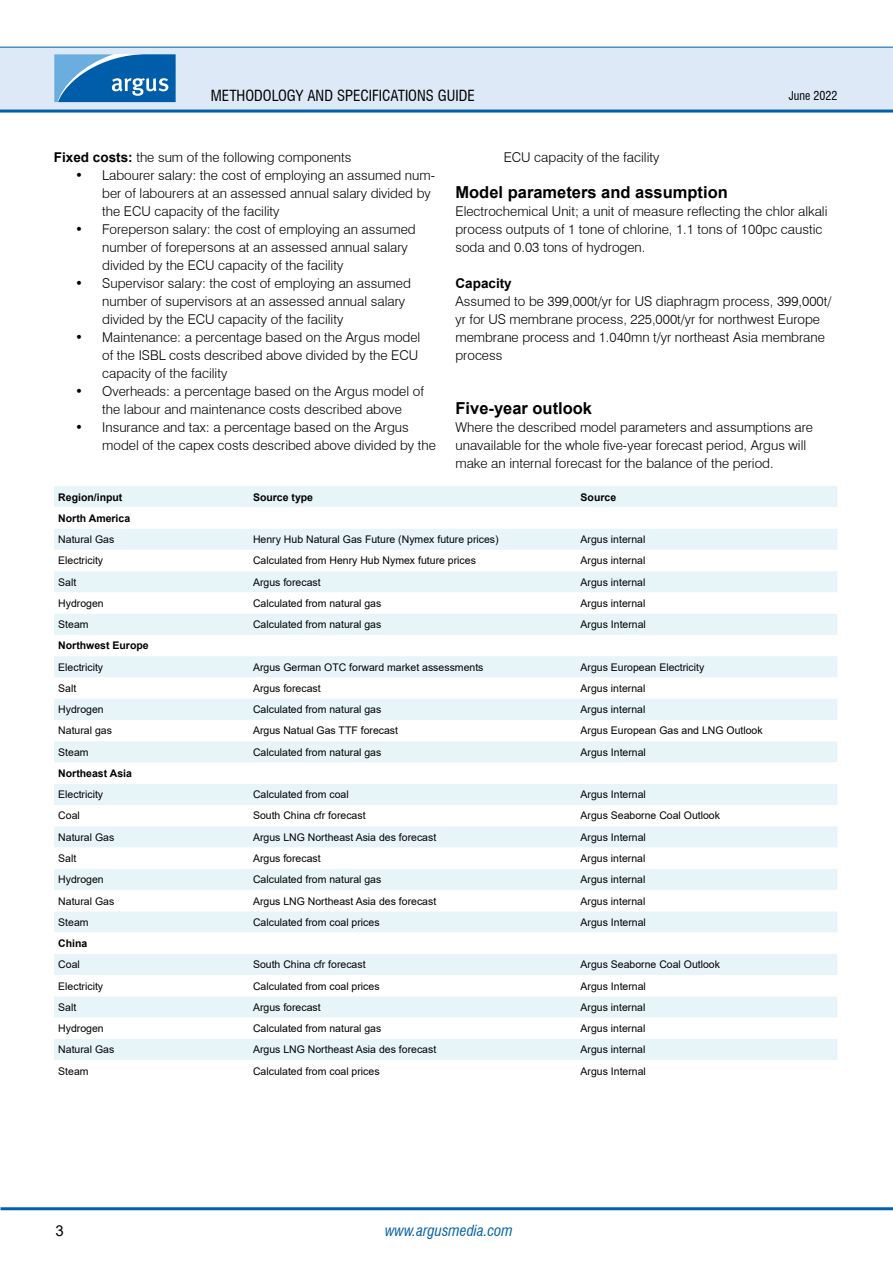
<style>
.page{position:relative;width:893px;height:1263px;background:#fff}
.page>*{position:absolute;margin:0;border:0;box-sizing:border-box;transform-origin:0 0}
.t1{font:700 16.5px "Arial";color:#000}
.t2{font:condensed 15px "Swiss 721 BT";color:#000}
.t3{font:italic condensed 15px "Swiss 721 BT";color:#0060a9}
.t4{font:15px "Arial";color:#000}
.t5{font:300 13.5px/18px "Swiss 721 BT";color:#000}
.t6{font:700 13.5px "Arial";color:#000}
.t7{font:condensed 12px "Swiss 721 BT";color:#000}
.t8{font:10.5px "Arial";color:#000}
.t9{font:700 10.5px "Arial";color:#000}
.s1{font-family:"Arial";font-weight:700}
</style>
<div class="page">
<div style="left:0;top:47px;width:893px;height:64px;background:#dee9f7"></div>
<hr style="left:0;top:110px;width:893px;height:3px;background:#0060a9">
<hr style="left:0;top:47px;width:893px;height:1px;background:#0060a9">
<hr style="left:1px;top:1207px;width:892px;height:3px;background:#0060a9">
<svg style="left:54px;top:54px;width:122px;height:48px"></svg>
<div style="left:54px;top:486px;width:783px;height:21px;background:#e7f5f9"></div>
<svg style="left:54px;top:529px;width:783px;height:531px;fill:#ebf5f9"></svg>
<p class="t2" style="left:211px;top:86px;width:265px">METHODOLOGY AND SPECIFICATIONS GUIDE</p>
<p class="t7" style="left:789px;top:88px;width:50px">JUNE 2022</p>
<p class="t5" style="left:54px;top:148px;width:299px"><span class="s1">Fixed costs:</span> the sum of the following components</p>
<p class="t5" style="left:102px;top:166px;width:334px;text-indent:-27px">• Labourer salary: the cost of employing an assumed num&shy;ber of labourers at an assessed annual salary divided by the ECU capacity of the facility</p>
<p class="t5" style="left:102px;top:220px;width:315px;text-indent:-27px">• Foreperson salary: the cost of employing an assumed number of forepersons at an assessed annual salary divided by the ECU capacity of the facility</p>
<p class="t5" style="left:102px;top:274px;width:310px;text-indent:-27px">• Supervisor salary: the cost of employing an assumed number of supervisors at an assessed annual salary divided by the ECU capacity of the facility</p>
<p class="t5" style="left:102px;top:328px;width:320px;text-indent:-27px">• Maintenance: a percentage based on the Argus model of the ISBL costs described above divided by the ECU capacity of the facility</p>
<p class="t5" style="left:75px;top:382px;width:350px;text-align:center">• Overheads: a percentage based on the Argus model of the labour and maintenance costs described above</p>
<p class="t5" style="left:102px;top:418px;width:335px;text-indent:-27px">• Insurance and tax: a percentage based on the Argus model of the capex costs described above divided by the</p>
<p class="t5" style="left:504px;top:148px;width:157px">ECU capacity of the facility</p>
<p class="t1" style="left:455px;top:181px;width:274px">Model parameters and assumption</p>
<p class="t5" style="left:455px;top:202px;width:373px">Electrochemical Unit; a unit of measure reflecting the chlor alkali process outputs of 1 tone of chlorine, 1.1 tons of 100pc caustic soda and 0.03 tons of hydrogen.</p>
<p class="t6" style="left:455px;top:274px;width:58px">Capacity</p>
<p class="t5" style="left:455px;top:292px;width:377px">Assumed to be 399,000t/yr for US diaphragm process, 399,000t/ yr for US membrane process, 225,000t/yr for northwest Europe membrane process and 1.040mn t/yr northeast Asia membrane process</p>
<p class="t1" style="left:455px;top:397px;width:138px">Five-year outlook</p>
<p class="t5" style="left:455px;top:418px;width:359px">Where the described model parameters and assumptions are unavailable for the whole five-year forecast period, Argus will make an internal forecast for the balance of the period.</p>
<p class="t9" style="left:58px;top:489px;width:66px">Region/input</p>
<p class="t9" style="left:253px;top:489px;width:62px">Source type</p>
<p class="t9" style="left:581px;top:489px;width:37px">Source</p>
<p class="t9" style="left:58px;top:511px;width:73px">North America</p>
<p class="t8" style="left:58px;top:532px;width:58px">Natural Gas</p>
<p class="t8" style="left:253px;top:532px;width:247px">Henry Hub Natural Gas Future (Nymex future prices)</p>
<p class="t8" style="left:581px;top:532px;width:66px">Argus internal</p>
<p class="t8" style="left:58px;top:553px;width:46px">Electricity</p>
<p class="t8" style="left:253px;top:553px;width:224px">Calculated from Henry Hub Nymex future prices</p>
<p class="t8" style="left:581px;top:553px;width:66px">Argus internal</p>
<p class="t8" style="left:58px;top:575px;width:20px">Salt</p>
<p class="t8" style="left:253px;top:575px;width:69px">Argus forecast</p>
<p class="t8" style="left:581px;top:575px;width:66px">Argus internal</p>
<p class="t8" style="left:58px;top:596px;width:47px">Hydrogen</p>
<p class="t8" style="left:253px;top:596px;width:130px">Calculated from natural gas</p>
<p class="t8" style="left:581px;top:596px;width:66px">Argus internal</p>
<p class="t8" style="left:58px;top:617px;width:32px">Steam</p>
<p class="t8" style="left:253px;top:617px;width:130px">Calculated from natural gas</p>
<p class="t8" style="left:581px;top:617px;width:67px">Argus Internal</p>
<p class="t9" style="left:58px;top:638px;width:92px">Northwest Europe</p>
<p class="t8" style="left:58px;top:660px;width:46px">Electricity</p>
<p class="t8" style="left:253px;top:660px;width:232px">Argus German OTC forward market assessments</p>
<p class="t8" style="left:581px;top:660px;width:125px">Argus European Electricity</p>
<p class="t8" style="left:58px;top:681px;width:20px">Salt</p>
<p class="t8" style="left:253px;top:681px;width:69px">Argus forecast</p>
<p class="t8" style="left:581px;top:681px;width:66px">Argus internal</p>
<p class="t8" style="left:58px;top:702px;width:47px">Hydrogen</p>
<p class="t8" style="left:253px;top:702px;width:130px">Calculated from natural gas</p>
<p class="t8" style="left:581px;top:702px;width:66px">Argus internal</p>
<p class="t8" style="left:58px;top:723px;width:55px">Natural gas</p>
<p class="t8" style="left:253px;top:723px;width:147px">Argus Natual Gas TTF forecast</p>
<p class="t8" style="left:581px;top:723px;width:184px">Argus European Gas and LNG Outlook</p>
<p class="t8" style="left:58px;top:745px;width:32px">Steam</p>
<p class="t8" style="left:253px;top:745px;width:130px">Calculated from natural gas</p>
<p class="t8" style="left:581px;top:745px;width:67px">Argus Internal</p>
<p class="t9" style="left:58px;top:766px;width:75px">Northeast Asia</p>
<p class="t8" style="left:58px;top:787px;width:46px">Electricity</p>
<p class="t8" style="left:253px;top:787px;width:97px">Calculated from coal</p>
<p class="t8" style="left:581px;top:787px;width:67px">Argus Internal</p>
<p class="t8" style="left:58px;top:808px;width:23px">Coal</p>
<p class="t8" style="left:253px;top:808px;width:114px">South China cfr forecast</p>
<p class="t8" style="left:581px;top:808px;width:141px">Argus Seaborne Coal Outlook</p>
<p class="t8" style="left:58px;top:830px;width:58px">Natural Gas</p>
<p class="t8" style="left:253px;top:830px;width:185px">Argus LNG Northeast Asia des forecast</p>
<p class="t8" style="left:581px;top:830px;width:67px">Argus Internal</p>
<p class="t8" style="left:58px;top:851px;width:20px">Salt</p>
<p class="t8" style="left:253px;top:851px;width:69px">Argus forecast</p>
<p class="t8" style="left:581px;top:851px;width:66px">Argus internal</p>
<p class="t8" style="left:58px;top:872px;width:47px">Hydrogen</p>
<p class="t8" style="left:253px;top:872px;width:130px">Calculated from natural gas</p>
<p class="t8" style="left:581px;top:872px;width:66px">Argus internal</p>
<p class="t8" style="left:58px;top:894px;width:58px">Natural Gas</p>
<p class="t8" style="left:253px;top:894px;width:185px">Argus LNG Northeast Asia des forecast</p>
<p class="t8" style="left:581px;top:894px;width:66px">Argus internal</p>
<p class="t8" style="left:58px;top:915px;width:32px">Steam</p>
<p class="t8" style="left:253px;top:915px;width:128px">Calculated from coal prices</p>
<p class="t8" style="left:581px;top:915px;width:67px">Argus Internal</p>
<p class="t9" style="left:58px;top:936px;width:31px">China</p>
<p class="t8" style="left:58px;top:957px;width:23px">Coal</p>
<p class="t8" style="left:253px;top:957px;width:114px">South China cfr forecast</p>
<p class="t8" style="left:581px;top:957px;width:141px">Argus Seaborne Coal Outlook</p>
<p class="t8" style="left:58px;top:979px;width:46px">Electricity</p>
<p class="t8" style="left:253px;top:979px;width:128px">Calculated from coal prices</p>
<p class="t8" style="left:581px;top:979px;width:67px">Argus Internal</p>
<p class="t8" style="left:58px;top:1000px;width:20px">Salt</p>
<p class="t8" style="left:253px;top:1000px;width:69px">Argus forecast</p>
<p class="t8" style="left:581px;top:1000px;width:66px">Argus internal</p>
<p class="t8" style="left:58px;top:1021px;width:47px">Hydrogen</p>
<p class="t8" style="left:253px;top:1021px;width:130px">Calculated from natural gas</p>
<p class="t8" style="left:581px;top:1021px;width:66px">Argus internal</p>
<p class="t8" style="left:58px;top:1042px;width:58px">Natural Gas</p>
<p class="t8" style="left:253px;top:1042px;width:185px">Argus LNG Northeast Asia des forecast</p>
<p class="t8" style="left:581px;top:1042px;width:66px">Argus internal</p>
<p class="t8" style="left:58px;top:1064px;width:32px">Steam</p>
<p class="t8" style="left:253px;top:1064px;width:128px">Calculated from coal prices</p>
<p class="t8" style="left:581px;top:1064px;width:67px">Argus Internal</p>
<p class="t4" style="left:55px;top:1220px;width:10px">3</p>
<p class="t3" style="left:385px;top:1221px;width:129px">www.argusmedia.com</p>
</div>
